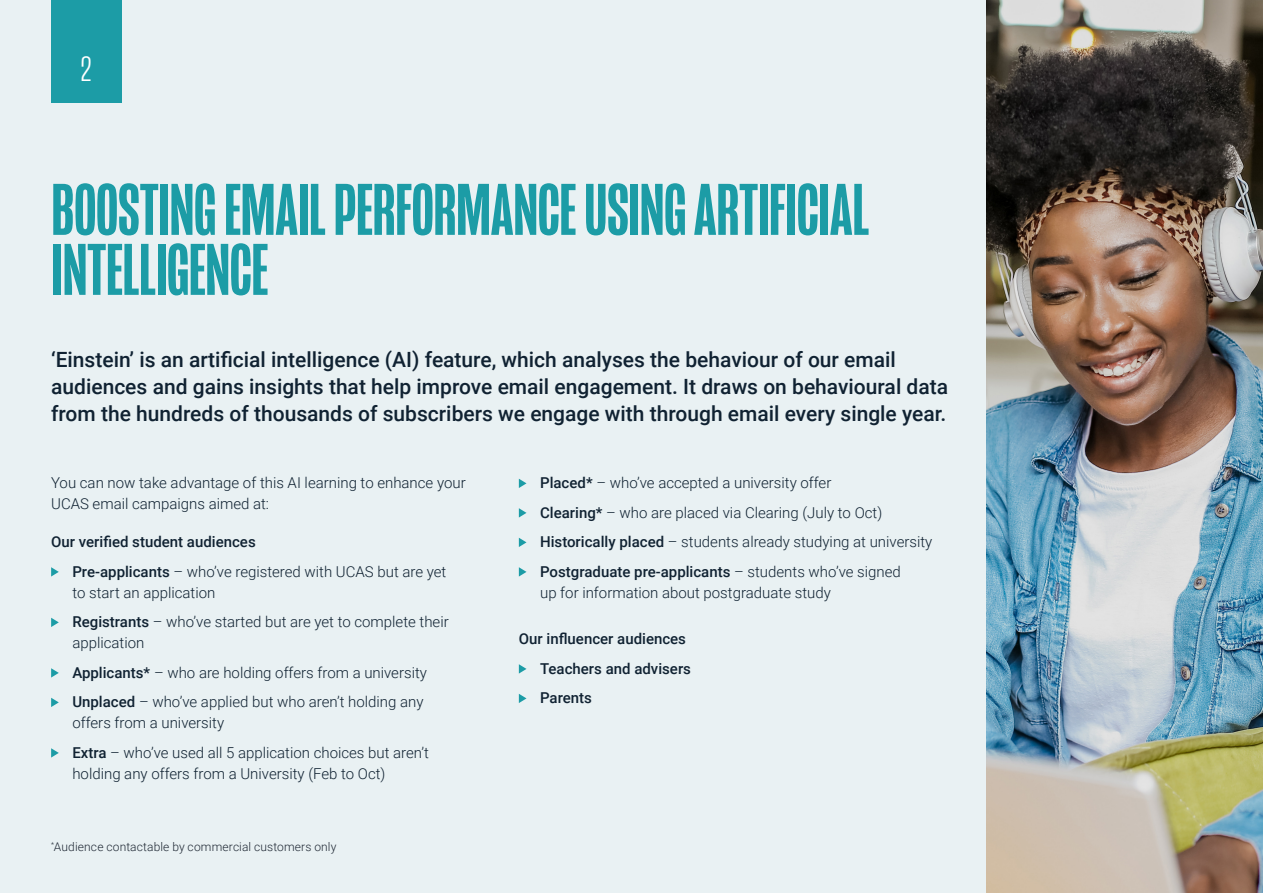
<style>
.page{position:relative;width:1263px;height:893px;background:#e9f1f3}
.page>*{position:absolute;margin:0;border:0;box-sizing:border-box;transform-origin:0 0}
.SUB{font:500 75px/60px "Mongoose";letter-spacing:-.01em;color:#1c9ca6}
.t1{font:300 36.15px "Mongoose";color:#fff}
.t2{font:500 21px/27px "Roboto";color:#102232}
.t3{font:300 15px/21px "Roboto";color:#102232}
.t4{font:500 15px "Roboto";color:#102232}
.BODY{font:300 12px "Roboto";letter-spacing:.01em;color:#1f2834}
.s1{font-weight:500}
</style>
<div class="page">
<svg style="left:51px;top:567px;width:8px;height:10px"></svg>
<svg style="left:51px;top:618px;width:8px;height:9px"></svg>
<svg style="left:51px;top:668px;width:8px;height:10px"></svg>
<svg style="left:51px;top:698px;width:8px;height:9px"></svg>
<svg style="left:51px;top:748px;width:8px;height:10px"></svg>
<svg style="left:519px;top:479px;width:7px;height:9px"></svg>
<svg style="left:519px;top:508px;width:7px;height:10px"></svg>
<svg style="left:519px;top:538px;width:7px;height:9px"></svg>
<svg style="left:519px;top:567px;width:7px;height:10px"></svg>
<svg style="left:519px;top:664px;width:7px;height:10px"></svg>
<svg style="left:519px;top:694px;width:7px;height:9px"></svg>
<div style="left:51px;top:0;width:70px;height:102px;background:#1c9ca6"></div>
<img style="left:986px;top:0;width:277px;height:893px">
<p class="t1" style="left:81px;top:48px;width:12px">2</p>
<p class="SUB" style="left:51px;top:181px;width:820px">BOOSTING EMAIL PERFORMANCE USING ARTIFICIAL<br>INTELLIGENCE</p>
<p class="t2" style="left:51px;top:345px;width:898px">‘Einstein’ is an artificial intelligence (AI) feature, which analyses the behaviour of our email audiences and gains insights that help improve email engagement. It draws on behavioural data from the hundreds of thousands of subscribers we engage with through email every single year.</p>
<p class="t3" style="left:51px;top:472px;width:416px">You can now take advantage of this AI learning to enhance your<br>UCAS email campaigns aimed at:</p>
<p class="t4" style="left:51px;top:531px;width:206px">Our verified student audiences</p>
<p class="t3" style="left:72px;top:560px;width:375px"><span class="s1">Pre-applicants</span> – who’ve registered with UCAS but are yet to start an application</p>
<p class="t3" style="left:72px;top:611px;width:378px"><span class="s1">Registrants</span> – who’ve started but are yet to complete their application</p>
<p class="t3" style="left:72px;top:661px;width:356px"><span class="s1">Applicants*</span> – who are holding offers from a university</p>
<p class="t3" style="left:72px;top:691px;width:353px"><span class="s1">Unplaced</span> – who’ve applied but who aren’t holding any offers from a university</p>
<p class="t3" style="left:72px;top:741px;width:358px"><span class="s1">Extra</span> – who’ve used all 5 application choices but aren’t holding any offers from a University (Feb to Oct)</p>
<p class="BODY" style="left:51px;top:838px;width:287px"><sup>*</sup>Audience contactable by commercial customers only</p>
<p class="t3" style="left:540px;top:472px;width:293px"><span class="s1">Placed*</span> – who’ve accepted a university offer</p>
<p class="t3" style="left:540px;top:501px;width:344px"><span class="s1">Clearing*</span> – who are placed via Clearing (July to Oct)</p>
<p class="t3" style="left:540px;top:531px;width:394px"><span class="s1">Historically placed</span> – students already studying at university</p>
<p class="t3" style="left:540px;top:560px;width:362px"><span class="s1">Postgraduate pre-applicants</span> – students who’ve signed up for information about postgraduate study</p>
<p class="t4" style="left:519px;top:628px;width:169px">Our influencer audiences</p>
<p class="t4" style="left:540px;top:658px;width:152px">Teachers and advisers</p>
<p class="t4" style="left:540px;top:687px;width:53px">Parents</p>
</div>
